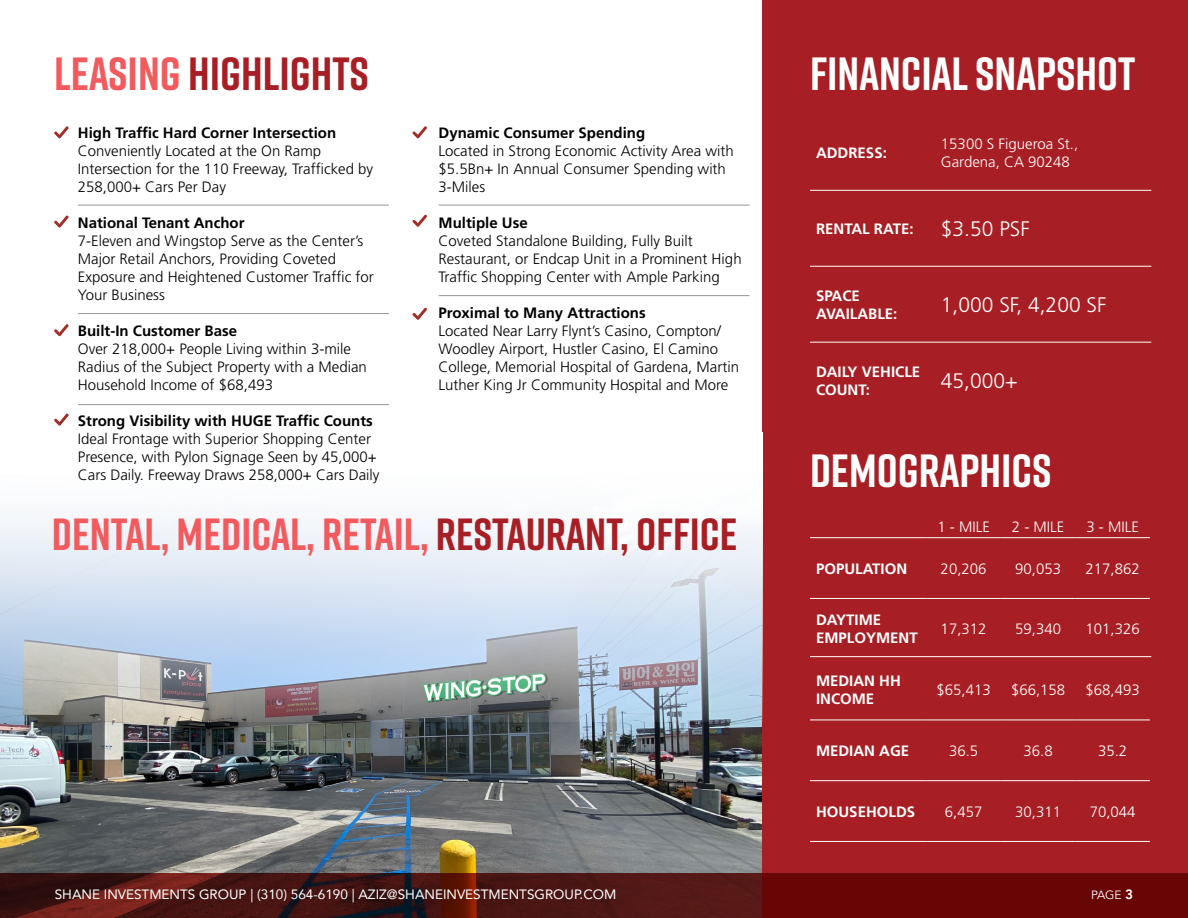
<style>
.page{position:relative;width:1188px;height:918px;background:#fff}
.page>*{position:absolute;margin:0;border:0;box-sizing:border-box;transform-origin:0 0}
.t1{font:700 46.5px "Rift";color:#fff}
.t2{font:700 46.5px "Rift";color:#a71f24}
.t3{font:700 45px "Rift";color:#f15b5e}
.t4{font:300 21px "Frutiger LT";color:#fff}
.t5{font:300 15px/18px "Frutiger LT";color:#000}
.t6{font:700 15px "Frutiger LT Pro";color:#000}
.t7{font:300 15px/18px "Frutiger LT";color:#fff}
.t8{font:700 15px/18px "Frutiger LT Pro";color:#fff}
.t9{font:13.5px "Avenir";color:#fff}
.t10{font:12px "Avenir";color:#fff}
.s1{color:#f15b5e}
.s2{color:#a71f24}
.s3{font-weight:800;font-size:13.5px}
</style>
<div class="page">
<img style="left:0;top:722px;width:763px;height:151px">
<div style="left:763px;top:0;width:425px;height:918px;background:#a71f24"></div>
<img style="left:0;top:511px;width:763px;height:211px">
<hr style="left:810px;top:190px;width:125px;height:1px;background:#fff">
<hr style="left:935px;top:190px;width:216px;height:1px;background:#fff">
<hr style="left:810px;top:266px;width:125px;height:1px;background:#fff">
<hr style="left:935px;top:266px;width:216px;height:1px;background:#fff">
<hr style="left:810px;top:342px;width:125px;height:1px;background:#fff">
<hr style="left:935px;top:342px;width:216px;height:1px;background:#fff">
<hr style="left:810px;top:537px;width:116px;height:1px;background:#fff">
<hr style="left:926px;top:537px;width:75px;height:1px;background:#fff">
<hr style="left:1001px;top:537px;width:74px;height:1px;background:#fff">
<hr style="left:1075px;top:537px;width:75px;height:1px;background:#fff">
<hr style="left:810px;top:720px;width:116px;height:1px;background:#fff">
<hr style="left:926px;top:720px;width:75px;height:1px;background:#fff">
<hr style="left:1001px;top:720px;width:74px;height:1px;background:#fff">
<hr style="left:1075px;top:720px;width:75px;height:1px;background:#fff">
<hr style="left:810px;top:780px;width:116px;height:1px;background:#fff">
<hr style="left:926px;top:780px;width:75px;height:1px;background:#fff">
<hr style="left:1001px;top:780px;width:74px;height:1px;background:#fff">
<hr style="left:1075px;top:780px;width:75px;height:1px;background:#fff">
<hr style="left:810px;top:598px;width:116px;height:1px;background:#fff">
<hr style="left:926px;top:598px;width:75px;height:1px;background:#fff">
<hr style="left:1001px;top:598px;width:74px;height:1px;background:#fff">
<hr style="left:1075px;top:598px;width:75px;height:1px;background:#fff">
<hr style="left:810px;top:841px;width:116px;height:1px;background:#fff">
<hr style="left:926px;top:841px;width:75px;height:1px;background:#fff">
<hr style="left:1001px;top:841px;width:74px;height:1px;background:#fff">
<hr style="left:1075px;top:841px;width:75px;height:1px;background:#fff">
<hr style="left:78px;top:205px;width:311px;height:1px;background:#939598">
<hr style="left:439px;top:205px;width:311px;height:1px;background:#939598">
<hr style="left:78px;top:313px;width:311px;height:1px;background:#939598">
<hr style="left:78px;top:404px;width:311px;height:1px;background:#939598">
<hr style="left:439px;top:295px;width:311px;height:1px;background:#939598">
<svg style="left:54px;top:126px;width:15px;height:12px"></svg>
<svg style="left:412px;top:126px;width:15px;height:12px"></svg>
<svg style="left:54px;top:215px;width:15px;height:13px"></svg>
<svg style="left:412px;top:215px;width:15px;height:12px"></svg>
<svg style="left:54px;top:324px;width:15px;height:12px"></svg>
<svg style="left:54px;top:413px;width:15px;height:13px"></svg>
<svg style="left:412px;top:308px;width:15px;height:12px"></svg>
<hr style="left:810px;top:656px;width:341px;height:1px;background:#fff">
<svg style="left:0;top:873px;width:1188px;height:45px;background:#54100e"></svg>
<h1 class="t2" style="left:54px;top:41px;width:316px"><span class="s1">LEASING</span> HIGHLIGHTS</h1>
<p class="t6" style="left:78px;top:123px;width:260px">High Traffic Hard Corner Intersection</p>
<p class="t5" style="left:78px;top:142px;width:297px">Conveniently Located at the On Ramp<br>Intersection for the 110 Freeway, Trafficked by<br>258,000+ Cars Per Day</p>
<p class="t6" style="left:78px;top:213px;width:168px">National Tenant Anchor</p>
<p class="t5" style="left:78px;top:232px;width:297px">7-Eleven and Wingstop Serve as the Center’s Major Retail Anchors, Providing Coveted Exposure and Heightened Customer Traffic for Your Business</p>
<p class="t6" style="left:78px;top:321px;width:161px">Built-In Customer Base</p>
<p class="t5" style="left:78px;top:340px;width:290px">Over 218,000+ People Living within 3-mile<br>Radius of the Subject Property with a Median<br>Household Income of $68,493</p>
<p class="t6" style="left:78px;top:411px;width:296px">Strong Visibility with HUGE Traffic Counts</p>
<p class="t5" style="left:78px;top:430px;width:303px">Ideal Frontage with Superior Shopping Center<br>Presence, with Pylon Signage Seen by 45,000+<br>Cars Daily. Freeway Draws 258,000+ Cars Daily</p>
<p class="t6" style="left:439px;top:123px;width:208px">Dynamic Consumer Spending</p>
<p class="t5" style="left:439px;top:142px;width:297px">Located in Strong Economic Activity Area with $5.5Bn+ In Annual Consumer Spending with<br>3-Miles</p>
<p class="t6" style="left:439px;top:213px;width:91px">Multiple Use</p>
<p class="t5" style="left:439px;top:232px;width:305px">Coveted Standalone Building, Fully Built<br>Restaurant, or Endcap Unit in a Prominent High<br>Traffic Shopping Center with Ample Parking</p>
<p class="t6" style="left:439px;top:303px;width:209px">Proximal to Many Attractions</p>
<p class="t5" style="left:439px;top:322px;width:302px">Located Near Larry Flynt’s Casino, Compton/ Woodley Airport, Hustler Casino, El Camino College, Memorial Hospital of Gardena, Martin Luther King Jr Community Hospital and More</p>
<h2 class="t3" style="left:52px;top:502px;width:687px">DENTAL, MEDICAL, RETAIL, <span class="s2">RESTAURANT, OFFICE</span></h2>
<h1 class="t1" style="left:810px;top:41px;width:327px">FINANCIAL SNAPSHOT</h1>
<p class="t8" style="left:816px;top:144px;width:72px">ADDRESS:</p>
<p class="t7" style="left:941px;top:135px;width:139px">15300 S Figueroa St.,<br>Gardena, CA 90248</p>
<p class="t8" style="left:816px;top:220px;width:99px">RENTAL RATE:</p>
<h3 class="t4" style="left:941px;top:217px;width:90px">$3.50 PSF</h3>
<p class="t8" style="left:816px;top:287px;width:83px">SPACE<br>AVAILABLE:</p>
<h3 class="t4" style="left:941px;top:293px;width:167px">1,000 SF, 4,200 SF</h3>
<p class="t8" style="left:816px;top:363px;width:106px">DAILY VEHICLE<br>COUNT:</p>
<h3 class="t4" style="left:941px;top:369px;width:78px">45,000+</h3>
<h1 class="t1" style="left:810px;top:438px;width:243px">DEMOGRAPHICS</h1>
<p class="t7" style="left:937px;top:518px;width:54px">1 - MILE</p>
<p class="t7" style="left:1012px;top:518px;width:54px">2 - MILE</p>
<p class="t7" style="left:1086px;top:518px;width:54px">3 - MILE</p>
<p class="t8" style="left:816px;top:559px;width:93px">POPULATION</p>
<p class="t7" style="left:941px;top:560px;width:47px">20,206</p>
<p class="t7" style="left:1015px;top:560px;width:47px">90,053</p>
<p class="t7" style="left:1086px;top:560px;width:56px">217,862</p>
<p class="t8" style="left:816px;top:611px;width:103px">DAYTIME<br>EMPLOYMENT</p>
<p class="t7" style="left:941px;top:620px;width:47px">17,312</p>
<p class="t7" style="left:1015px;top:620px;width:47px">59,340</p>
<p class="t7" style="left:1086px;top:620px;width:56px">101,326</p>
<p class="t8" style="left:816px;top:672px;width:86px">MEDIAN HH<br>INCOME</p>
<p class="t7" style="left:936px;top:681px;width:56px">$65,413</p>
<p class="t7" style="left:1011px;top:681px;width:56px">$66,158</p>
<p class="t7" style="left:1086px;top:681px;width:56px">$68,493</p>
<p class="t8" style="left:816px;top:742px;width:95px">MEDIAN AGE</p>
<p class="t7" style="left:949px;top:742px;width:31px">36.5</p>
<p class="t7" style="left:1024px;top:742px;width:31px">36.8</p>
<p class="t7" style="left:1098px;top:742px;width:31px">35.2</p>
<p class="t8" style="left:816px;top:802px;width:101px">HOUSEHOLDS</p>
<p class="t7" style="left:945px;top:803px;width:39px">6,457</p>
<p class="t7" style="left:1015px;top:803px;width:47px">30,311</p>
<p class="t7" style="left:1090px;top:803px;width:47px">70,044</p>
<p class="t9" style="left:55px;top:884px;width:563px">SHANE INVESTMENTS GROUP | (310) 564-6190 | AZIZ@SHANEINVESTMENTSGROUP.COM</p>
<p class="t10" style="left:1091px;top:888px;width:44px">PAGE <span class="s3">3</span></p>
</div>
